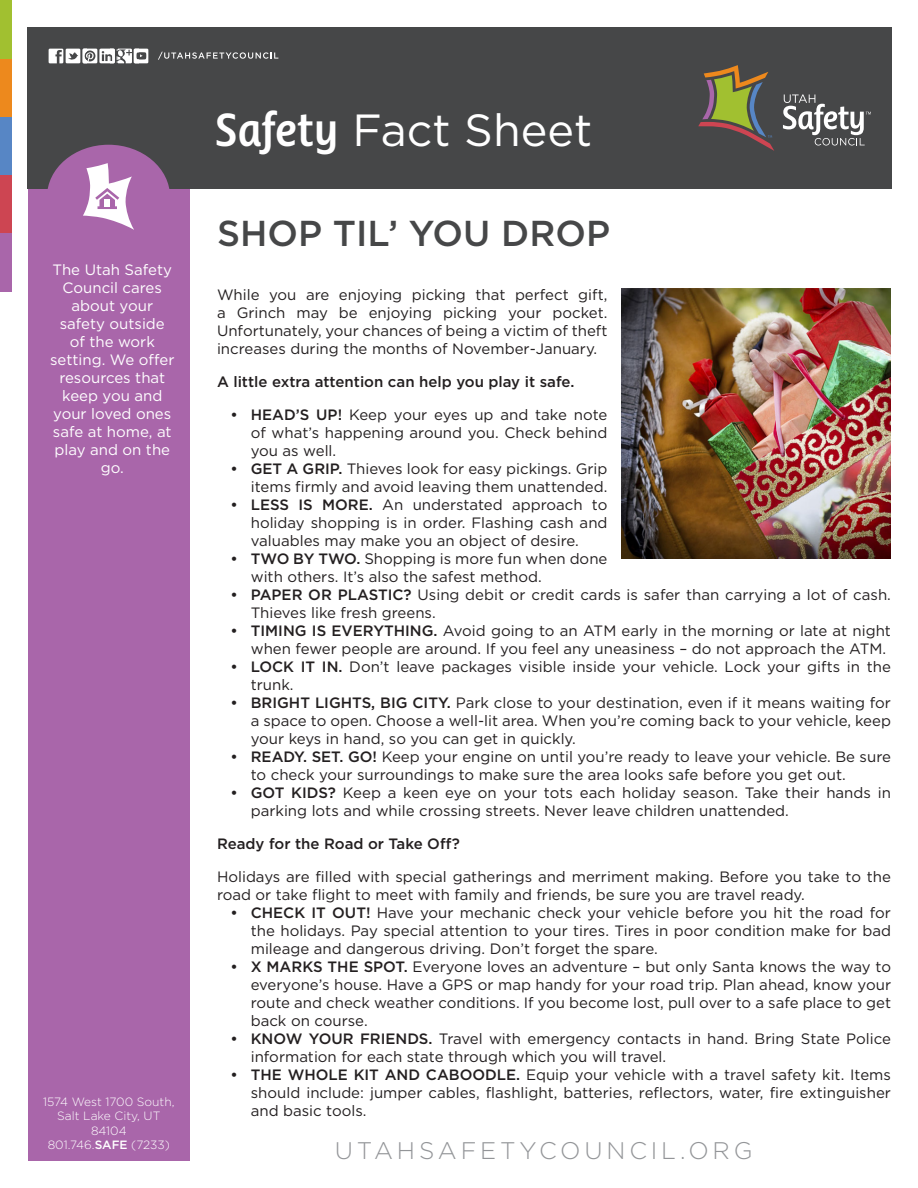
<style>
.page{position:relative;width:918px;height:1188px;background:#fff}
.page>*{position:absolute;margin:0;border:0;box-sizing:border-box;transform-origin:0 0}
.t1{font:45px "Gotham HTF";color:#fff}
.t2{font:500 36px "Gotham HTF";color:#464748}
.t3{font:300 24px "Gotham HTF";letter-spacing:.16em;color:#939598}
.t4{font:15px/18px "Gotham HTF";color:#231f20}
.t5{font:15px/18px "Gotham HTF";color:#fff;text-align:center}
.t6{font:500 15px "Gotham HTF";color:#231f20}
.t7{font:300 12px/14.4px "Gotham HTF";color:#fff;text-align:center}
.s1{font-weight:500}
.s2{font-family:"Ayita Pro";font-weight:600}
</style>
<div class="page">
<div style="left:0;top:58px;width:12px;height:59px;background:#ed891d"></div>
<div style="left:0;top:117px;width:12px;height:58px;background:#5786c5"></div>
<div style="left:0;top:0;width:12px;height:58px;background:#a1c030"></div>
<div style="left:0;top:175px;width:12px;height:59px;background:#cd4552"></div>
<div style="left:0;top:234px;width:12px;height:58px;background:#a966aa"></div>
<hr style="left:0;top:0;width:1px;height:327px;background:#fff">
<div style="left:28px;top:189px;width:162px;height:972px;background:#a966aa"></div>
<div style="left:28px;top:27px;width:864px;height:162px;background:#464748"></div>
<svg style="left:783px;top:94px;width:88px;height:52px"></svg>
<svg style="left:698px;top:65px;width:76px;height:86px"></svg>
<div style="left:47px;top:145px;width:123px;height:104px;background:#a966aa;border-radius:50%"></div>
<svg style="left:83px;top:163px;width:51px;height:67px"></svg>
<svg style="left:158px;top:52px;width:120px;height:8px"></svg>
<svg style="left:49px;top:49px;width:99px;height:14px"></svg>
<img style="left:621px;top:289px;width:270px;height:270px">
<p class="t5" style="left:50px;top:260px;width:126px">The Utah Safety<br>Council cares about your safety outside<br>of the work setting. We offer resources that keep you and your loved ones safe at home, at play and on the go.</p>
<p class="t7" style="left:43px;top:1094px;width:133px">1574 West 1700 South,</p>
<p class="t7" style="left:57px;top:1109px;width:105px">Salt Lake City, UT<br>84104</p>
<p class="t7" style="left:48px;top:1137px;width:124px">801.746.<span class="s1">SAFE</span> (7233)</p>
<p class="t1" style="left:216px;top:105px;width:378px"><span class="s2">Safety</span> Fact Sheet</p>
<p class="t2" style="left:217px;top:213px;width:395px">SHOP TIL’ YOU DROP</p>
<p class="t4" style="left:217px;top:286px;width:392px;text-align:justify">While you are enjoying picking that perfect gift, a Grinch may be enjoying picking your pocket.<br>Unfortunately, your chances of being a victim of theft increases during the months of November-January.</p>
<p class="t6" style="left:217px;top:373px;width:359px">A little extra attention can help you play it safe.</p>
<p class="t4" style="left:251px;top:406px;width:358px;text-align:justify;text-indent:-20px"><span class="s1">• HEAD’S UP!</span> Keep your eyes up and take note of what’s happening around you. Check behind you as well.</p>
<p class="t4" style="left:231px;top:460px;width:378px;text-align:right"><span class="s1">• GET A GRIP.</span> Thieves look for easy pickings. Grip items firmly and avoid leaving them unattended.</p>
<p class="t4" style="left:251px;top:496px;width:358px;text-align:justify;text-indent:-20px"><span class="s1">• LESS IS MORE.</span> An understated approach to holiday shopping is in order. Flashing cash and valuables may make you an object of desire.</p>
<p class="t4" style="left:251px;top:550px;width:358px;text-indent:-20px"><span class="s1">• TWO BY TWO.</span> Shopping is more fun when done with others. It’s also the safest method.</p>
<p class="t4" style="left:251px;top:586px;width:642px;text-indent:-20px"><span class="s1">• PAPER OR PLASTIC?</span> Using debit or credit cards is safer than carrying a lot of cash.<br>Thieves like fresh greens.</p>
<p class="t4" style="left:251px;top:622px;width:642px;text-indent:-20px"><span class="s1">• TIMING IS EVERYTHING.</span> Avoid going to an ATM early in the morning or late at night when fewer people are around. If you feel any uneasiness – do not approach the ATM.</p>
<p class="t4" style="left:251px;top:658px;width:642px;text-indent:-20px"><span class="s1">• LOCK IT IN.</span> Don’t leave packages visible inside your vehicle. Lock your gifts in the trunk.</p>
<p class="t4" style="left:251px;top:694px;width:642px;text-align:justify;text-indent:-20px"><span class="s1">• BRIGHT LIGHTS, BIG CITY.</span> Park close to your destination, even if it means waiting for a space to open. Choose a well-lit area. When you’re coming back to your vehicle, keep your keys in hand, so you can get in quickly.</p>
<p class="t4" style="left:251px;top:748px;width:642px;text-indent:-20px"><span class="s1">• READY. SET. GO!</span> Keep your engine on until you’re ready to leave your vehicle. Be sure to check your surroundings to make sure the area looks safe before you get out.</p>
<p class="t4" style="left:251px;top:784px;width:642px;text-indent:-20px"><span class="s1">• GOT KIDS?</span> Keep a keen eye on your tots each holiday season. Take their hands in parking lots and while crossing streets. Never leave children unattended.</p>
<p class="t6" style="left:217px;top:835px;width:244px">Ready for the Road or Take Off?</p>
<p class="t4" style="left:217px;top:868px;width:676px">Holidays are filled with special gatherings and merriment making. Before you take to the road or take flight to meet with family and friends, be sure you are travel ready.</p>
<p class="t4" style="left:251px;top:904px;width:642px;text-align:justify;text-indent:-20px"><span class="s1">• CHECK IT OUT!</span> Have your mechanic check your vehicle before you hit the road for the holidays. Pay special attention to your tires. Tires in poor condition make for bad mileage and dangerous driving. Don’t forget the spare.</p>
<p class="t4" style="left:251px;top:958px;width:642px;text-align:justify;text-indent:-20px"><span class="s1">• X MARKS THE SPOT.</span> Everyone loves an adventure – but only Santa knows the way to everyone’s house. Have a GPS or map handy for your road trip. Plan ahead, know your route and check weather conditions. If you become lost, pull over to a safe place to get back on course.</p>
<p class="t4" style="left:251px;top:1030px;width:642px;text-indent:-20px"><span class="s1">• KNOW YOUR FRIENDS.</span> Travel with emergency contacts in hand. Bring State Police information for each state through which you will travel.</p>
<p class="t4" style="left:251px;top:1066px;width:642px;text-align:justify;text-indent:-20px"><span class="s1">• THE WHOLE KIT AND CABOODLE.</span> Equip your vehicle with a travel safety kit. Items should include: jumper cables, flashlight, batteries, reflectors, water, fire extinguisher and basic tools.</p>
<p class="t3" style="left:335px;top:1137px;width:419px">UTAHSAFETYCOUNCIL.ORG</p>
</div>
